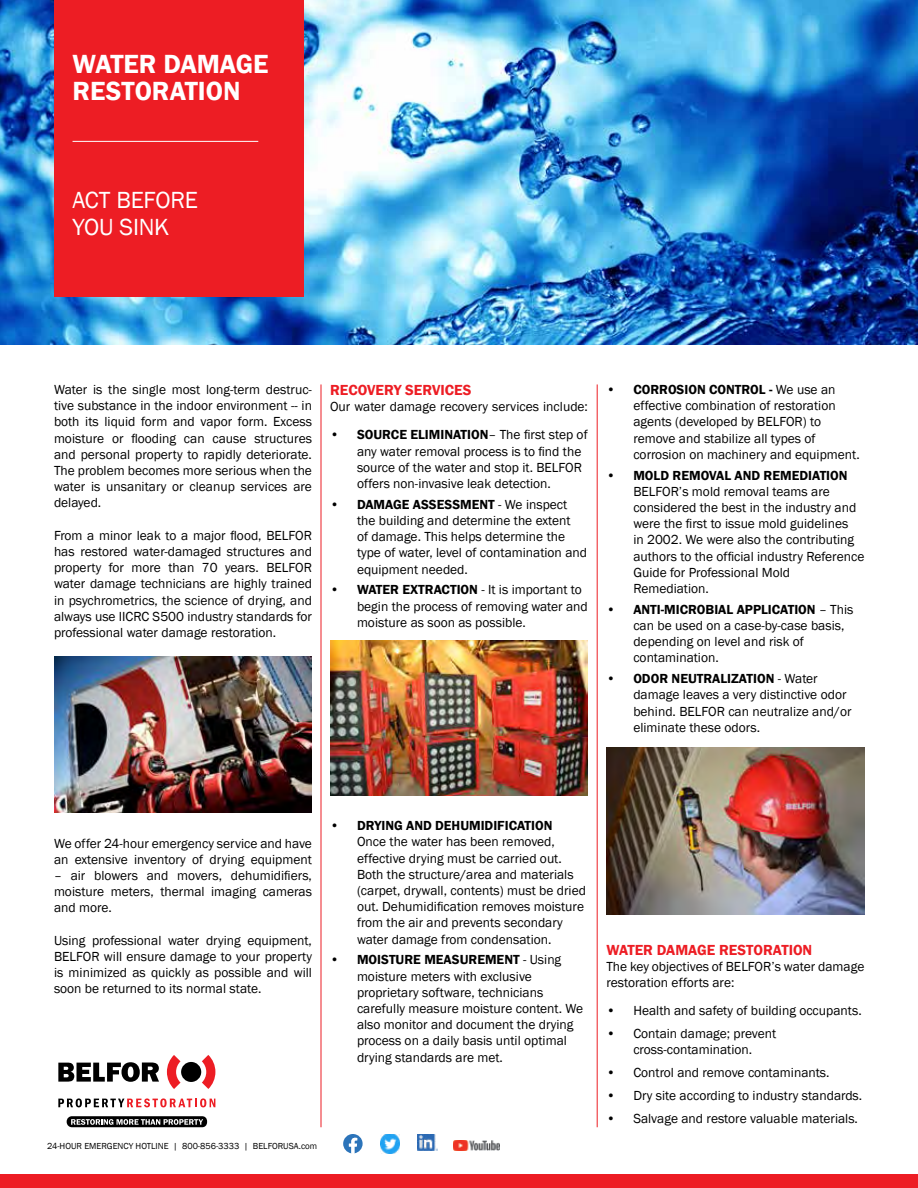
<style>
.page{position:relative;width:918px;height:1188px;background:#fff}
.page>*{position:absolute;margin:0;border:0;box-sizing:border-box;transform-origin:0 0}
.t1{font:600 27px/27px "Franklin Gothic";color:#fff}
.t2{font:24px/27px "Franklin Gothic";letter-spacing:-.01em;color:#fff}
.t3{font:600 15px "Franklin Gothic";color:#ed1d24}
.t4{font:13.5px/16.2px "Franklin Gothic";color:#000}
.t5{font:600 13.5px "Franklin Gothic";color:#000}
.t6{font:9px "Franklin Gothic";color:#000}
.s1{font-weight:600}
</style>
<div class="page">
<img style="left:0;top:0;width:918px;height:345px">
<div style="left:54px;top:0;width:249px;height:297px;background:#ed1d24"></div>
<hr style="left:73px;top:141px;width:185px;height:1px;background:#fff">
<div style="left:181px;top:1062px;width:20px;height:20px;background:#000;border-radius:50%"></div>
<svg style="left:167px;top:1055px;width:14px;height:34px"></svg>
<svg style="left:202px;top:1055px;width:13px;height:34px"></svg>
<svg style="left:58px;top:1062px;width:101px;height:20px"></svg>
<svg style="left:58px;top:1098px;width:157px;height:9px"></svg>
<div style="left:67px;top:1116px;width:140px;height:11px;background:#000;border-radius:5px"></div>
<svg style="left:71px;top:1119px;width:132px;height:6px"></svg>
<svg style="left:343px;top:1134px;width:20px;height:19px"></svg>
<img style="left:380px;top:1134px;width:20px;height:19px">
<img style="left:418px;top:1134px;width:19px;height:17px">
<img style="left:453px;top:1140px;width:47px;height:11px">
<div style="left:0;top:1175px;width:918px;height:13px;background:#ed1d24"></div>
<hr style="left:321px;top:384px;width:1px;height:743px;background:#ed1d24">
<hr style="left:597px;top:384px;width:1px;height:743px;background:#ed1d24">
<img style="left:54px;top:657px;width:258px;height:155px">
<img style="left:330px;top:640px;width:258px;height:156px">
<img style="left:606px;top:747px;width:258px;height:168px">
<h1 class="t1" style="left:73px;top:51px;width:198px">WATER DAMAGE<br>RESTORATION</h1>
<h2 class="t2" style="left:73px;top:187px;width:127px">ACT BEFORE<br>YOU SINK</h2>
<p class="t4" style="left:54px;top:382px;width:260px;text-align:justify">Water is the single most long-term destruc&shy;tive substance in the indoor environment -- in both its liquid form and vapor form. Excess moisture or flooding can cause structures and personal property to rapidly deteriorate.<br>The problem becomes more serious when the water is unsanitary or cleanup services are delayed.</p>
<p class="t4" style="left:54px;top:527px;width:260px;text-align:justify">From a minor leak to a major flood, BELFOR has restored water-damaged structures and property for more than 70 years. BELFOR water damage technicians are highly trained in psychrometrics, the science of drying, and always use IICRC S500 industry standards for professional water damage restoration.</p>
<p class="t3" style="left:330px;top:381px;width:143px">RECOVERY SERVICES</p>
<p class="t4" style="left:330px;top:399px;width:260px">Our water damage recovery services include:</p>
<p class="t4" style="left:357px;top:427px;width:232px;text-indent:-27px"><span class="s1">• SOURCE ELIMINATION</span>– The first step of any water removal process is to find the source of the water and stop it. BELFOR offers non-invasive leak detection.</p>
<p class="t4" style="left:357px;top:497px;width:232px;text-indent:-27px"><span class="s1">• DAMAGE ASSESSMENT</span> - We inspect the building and determine the extent<br>of damage. This helps determine the type of water, level of contamination and equipment needed.</p>
<p class="t4" style="left:357px;top:582px;width:232px;text-indent:-27px"><span class="s1">• WATER EXTRACTION</span> - It is important to begin the process of removing water and moisture as soon as possible.</p>
<p class="t4" style="left:633px;top:382px;width:228px;text-indent:-27px"><span class="s1">• CORROSION CONTROL -</span> We use an effective combination of restoration agents (developed by BELFOR) to remove and stabilize all types of corrosion on machinery and equipment.</p>
<p class="t5" style="left:606px;top:467px;width:243px">• MOLD REMOVAL AND REMEDIATION</p>
<p class="t4" style="left:633px;top:483px;width:233px">BELFOR’s mold removal teams are considered the best in the industry and were the first to issue mold guidelines<br>in 2002. We were also the contributing authors to the official industry Reference Guide for Professional Mold Remediation.</p>
<p class="t4" style="left:633px;top:601px;width:222px;text-indent:-27px"><span class="s1">• ANTI-MICROBIAL APPLICATION</span> – This can be used on a case-by-case basis, depending on level and risk of contamination.</p>
<p class="t4" style="left:633px;top:671px;width:220px;text-indent:-27px"><span class="s1">• ODOR NEUTRALIZATION</span> - Water damage leaves a very distinctive odor behind. BELFOR can neutralize and/or eliminate these odors.</p>
<p class="t4" style="left:54px;top:835px;width:260px">We offer 24-hour emergency service and have an extensive inventory of drying equipment</p>
<p class="t4" style="left:54px;top:868px;width:260px;text-align:justify">– air blowers and movers, dehumidifiers, moisture meters, thermal imaging cameras and more.</p>
<p class="t4" style="left:54px;top:932px;width:260px;text-align:justify">Using professional water drying equipment, BELFOR will ensure damage to your property is minimized as quickly as possible and will soon be returned to its normal state.</p>
<p class="t5" style="left:330px;top:817px;width:224px">• DRYING AND DEHUMIDIFICATION</p>
<p class="t4" style="left:357px;top:834px;width:231px">Once the water has been removed, effective drying must be carried out.<br>Both the structure/area and materials (carpet, drywall, contents) must be dried out. Dehumidification removes moisture from the air and prevents secondary water damage from condensation.</p>
<p class="t4" style="left:357px;top:952px;width:228px;text-indent:-27px"><span class="s1">• MOISTURE MEASUREMENT</span> - Using moisture meters with exclusive proprietary software, technicians carefully measure moisture content. We also monitor and document the drying process on a daily basis until optimal drying standards are met.</p>
<p class="t6" style="left:47px;top:1140px;width:271px">24-HOUR EMERGENCY HOTLINE | 800-856-3333 | BELFORUSA.com</p>
<p class="t3" style="left:606px;top:941px;width:207px">WATER DAMAGE RESTORATION</p>
<p class="t4" style="left:606px;top:959px;width:260px">The key objectives of BELFOR’s water damage restoration efforts are:</p>
<p class="t4" style="left:606px;top:1002px;width:257px">• Health and safety of building occupants.</p>
<p class="t4" style="left:606px;top:1025px;width:172px;text-align:center">• Contain damage; prevent cross-contamination.</p>
<p class="t4" style="left:606px;top:1065px;width:225px">• Control and remove contaminants.</p>
<p class="t4" style="left:606px;top:1087px;width:257px">• Dry site according to industry standards.</p>
<p class="t4" style="left:606px;top:1110px;width:253px">• Salvage and restore valuable materials.</p>
</div>
